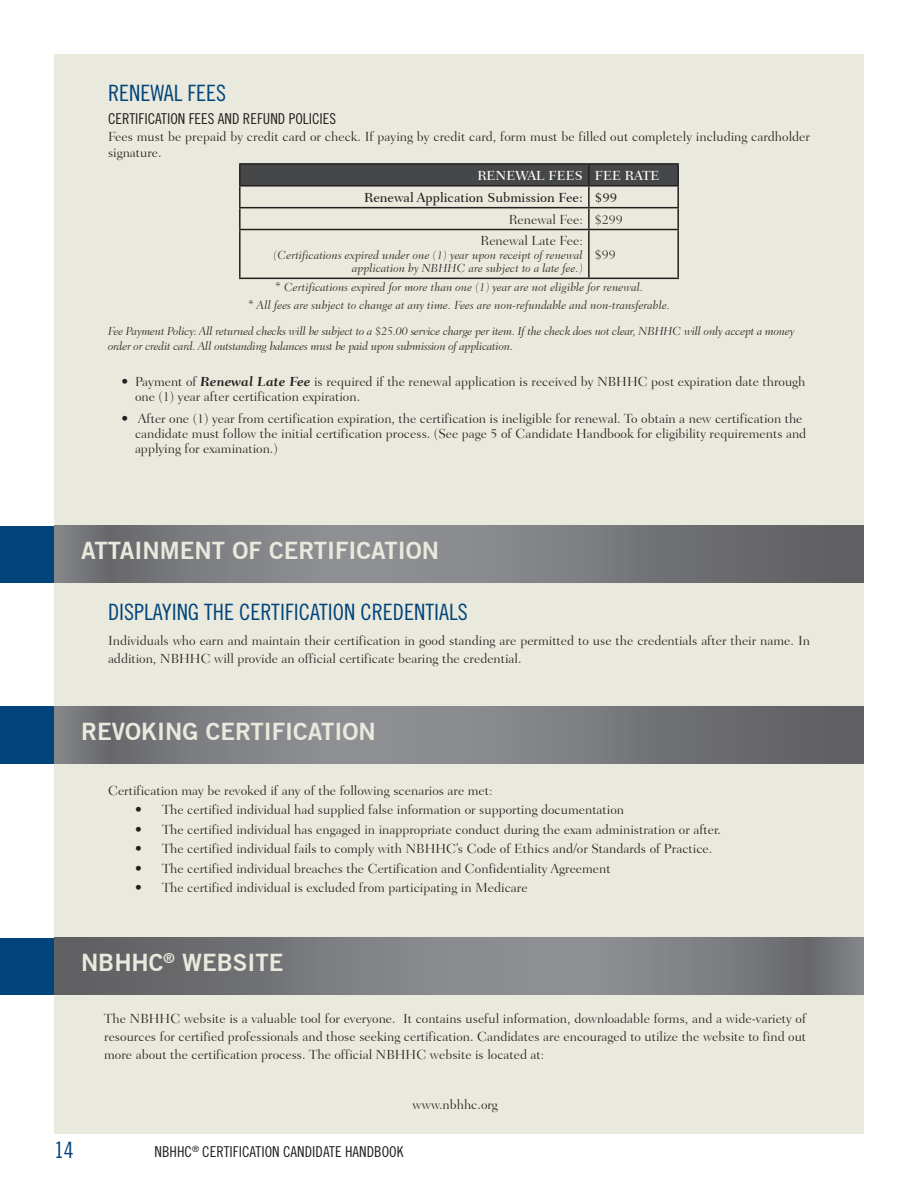
<style>
.page{position:relative;width:918px;height:1188px;background:#fff}
.page>*{position:absolute;margin:0;border:0;box-sizing:border-box;transform-origin:0 0}
.Bar_Headings{font:700 24px "Trade Gothic No.2";color:#e9e9dd}
.Text_Headers{font:22.5px "Trade Gothic Cond Eighteen";color:#00447b}
.Text_Smaller_Headers{font:15px "Trade Gothic Cond Eighteen";color:#231f20}
.Body_Text{font:300 13.5px/18px "Fairfield LH45";color:#231f20}
.Body_Text-2{font:500 13.5px "Fairfield LH55";color:#231f20}
.Body_Text_Medium{font:500 13.5px "Fairfield LH55";color:#fff}
.Body_Text-3{font:italic 300 12px "Fairfield LH46";color:#231f20}
.Body_Text-4{font:italic 300 12px/15px "Fairfield LH46";letter-spacing:-.02em;color:#231f20}
.s1{font-family:"Fairfield LH75 Caption";font-weight:700}
</style>
<div class="page">
<div style="left:54px;top:54px;width:810px;height:1080px;background:#e9e9dd"></div>
<svg style="left:54px;top:526px;width:810px;height:57px;background:#797b7e"></svg>
<div style="left:0;top:526px;width:54px;height:57px;background:#00447b"></div>
<svg style="left:54px;top:707px;width:810px;height:57px;background:#797b7e"></svg>
<div style="left:0;top:706px;width:54px;height:58px;background:#00447b"></div>
<svg style="left:54px;top:938px;width:810px;height:57px;background:#797b7e"></svg>
<div style="left:0;top:938px;width:54px;height:57px;background:#00447b"></div>
<div style="left:241px;top:165px;width:436px;height:20px;background:#464748"></div>
<hr style="left:239px;top:163px;width:350px;height:2px;background:#231f20">
<hr style="left:239px;top:165px;width:2px;height:20px;background:#231f20">
<hr style="left:589px;top:163px;width:90px;height:2px;background:#231f20">
<hr style="left:588px;top:165px;width:2px;height:20px;background:#231f20">
<hr style="left:677px;top:165px;width:2px;height:20px;background:#231f20">
<hr style="left:239px;top:185px;width:350px;height:2px;background:#231f20">
<hr style="left:239px;top:187px;width:2px;height:20px;background:#231f20">
<hr style="left:589px;top:185px;width:90px;height:2px;background:#231f20">
<hr style="left:588px;top:187px;width:2px;height:20px;background:#231f20">
<hr style="left:677px;top:187px;width:2px;height:20px;background:#231f20">
<hr style="left:239px;top:207px;width:350px;height:1px;background:#231f20">
<hr style="left:239px;top:208px;width:2px;height:21px;background:#231f20">
<hr style="left:589px;top:207px;width:90px;height:1px;background:#231f20">
<hr style="left:588px;top:208px;width:2px;height:21px;background:#231f20">
<hr style="left:677px;top:208px;width:2px;height:21px;background:#231f20">
<hr style="left:239px;top:229px;width:350px;height:1px;background:#231f20">
<hr style="left:239px;top:230px;width:2px;height:48px;background:#231f20">
<hr style="left:589px;top:229px;width:90px;height:1px;background:#231f20">
<hr style="left:588px;top:230px;width:2px;height:48px;background:#231f20">
<hr style="left:677px;top:230px;width:2px;height:48px;background:#231f20">
<hr style="left:239px;top:278px;width:350px;height:1px;background:#231f20">
<hr style="left:589px;top:278px;width:90px;height:1px;background:#231f20">
<p class="Text_Headers" style="left:108px;top:80px;width:120px">RENEWAL FEES</p>
<p class="Text_Smaller_Headers" style="left:108px;top:110px;width:230px">CERTIFICATION FEES AND REFUND POLICIES</p>
<p class="Body_Text" style="left:108px;top:128px;width:703px;line-height:16.5px">Fees must be prepaid by credit card or check. If paying by credit card, form must be filled out completely including cardholder signature.</p>
<p class="Body_Text_Medium" style="left:477px;top:168px;width:107px">RENEWAL FEES</p>
<p class="Body_Text_Medium" style="left:595px;top:168px;width:66px">FEE RATE</p>
<p class="Body_Text-2" style="left:364px;top:189px;width:220px">Renewal Application Submission Fee:</p>
<p class="Body_Text-2" style="left:595px;top:189px;width:24px">$99</p>
<p class="Body_Text" style="left:509px;top:210px;width:75px">Renewal Fee:</p>
<p class="Body_Text" style="left:595px;top:210px;width:30px">$299</p>
<p class="Body_Text" style="left:481px;top:232px;width:104px">Renewal Late Fee:</p>
<p class="Body_Text-3" style="left:274px;top:248px;width:311px">(Certifications expired under one (1) year upon receipt of renewal</p>
<p class="Body_Text-3" style="left:352px;top:262px;width:232px">application by NBHHC are subject to a late fee.)</p>
<p class="Body_Text" style="left:595px;top:245px;width:23px">$99</p>
<p class="Body_Text-3" style="left:275px;top:280px;width:370px">* Certifications expired for more than one (1) year are not eligible for renewal.</p>
<p class="Body_Text-3" style="left:248px;top:298px;width:424px">* All fees are subject to change at any time. Fees are non-refundable and non-transferable.</p>
<p class="Body_Text-4" style="left:108px;top:323px;width:688px">Fee Payment Policy: All returned checks will be subject to a $25.00 service charge per item. If the check does not clear, NBHHC will only accept a money order or credit card. All outstanding balances must be paid upon submission of application.</p>
<p class="Body_Text" style="left:135px;top:374px;width:672px;line-height:15px;text-indent:-14px">• Payment of <span class="s1">Renewal Late Fee</span> is required if the renewal application is received by NBHHC post expiration date through one (1) year after certification expiration.</p>
<p class="Body_Text" style="left:135px;top:411px;width:673px;line-height:15px;text-indent:-14px">• After one (1) year from certification expiration, the certification is ineligible for renewal. To obtain a new certification the candidate must follow the initial certification process. (See page 5 of Candidate Handbook for eligibility requirements and applying for examination.)</p>
<p class="Bar_Headings" style="left:81px;top:535px;width:360px">ATTAINMENT OF CERTIFICATION</p>
<p class="Text_Headers" style="left:108px;top:599px;width:361px">DISPLAYING THE CERTIFICATION CREDENTIALS</p>
<p class="Body_Text" style="left:108px;top:631px;width:704px">Individuals who earn and maintain their certification in good standing are permitted to use the credentials after their name. In addition, NBHHC will provide an official certificate bearing the credential.</p>
<p class="Bar_Headings" style="left:81px;top:716px;width:296px">REVOKING CERTIFICATION</p>
<p class="Body_Text" style="left:108px;top:782px;width:386px">Certification may be revoked if any of the following scenarios are met:</p>
<p class="Body_Text" style="left:135px;top:801px;width:491px">• The certified individual had supplied false information or supporting documentation</p>
<p class="Body_Text" style="left:135px;top:821px;width:588px">• The certified individual has engaged in inappropriate conduct during the exam administration or after.</p>
<p class="Body_Text" style="left:135px;top:840px;width:579px">• The certified individual fails to comply with NBHHC’s Code of Ethics and/or Standards of Practice.</p>
<p class="Body_Text" style="left:135px;top:860px;width:477px">• The certified individual breaches the Certification and Confidentiality Agreement</p>
<p class="Body_Text" style="left:135px;top:879px;width:394px">• The certified individual is excluded from participating in Medicare</p>
<p class="Bar_Headings" style="left:81px;top:947px;width:204px">NBHHC<sup>®</sup> WEBSITE</p>
<p class="Body_Text" style="left:104px;top:1010px;width:704px;text-align:justify">The NBHHC website is a valuable tool for everyone. It contains useful information, downloadable forms, and a wide-variety of resources for certified professionals and those seeking certification. Candidates are encouraged to utilize the website to find out more about the certification process. The official NBHHC website is located at:</p>
<p class="Body_Text" style="left:413px;top:1095px;width:87px">www.nbhhc.org</p>
<h2 class="Text_Headers" style="left:54px;top:1137px;width:21px">14</h2>
<p class="Text_Smaller_Headers" style="left:154px;top:1143px;width:250px">NBHHC<sup>®</sup> CERTIFICATION CANDIDATE HANDBOOK</p>
</div>
